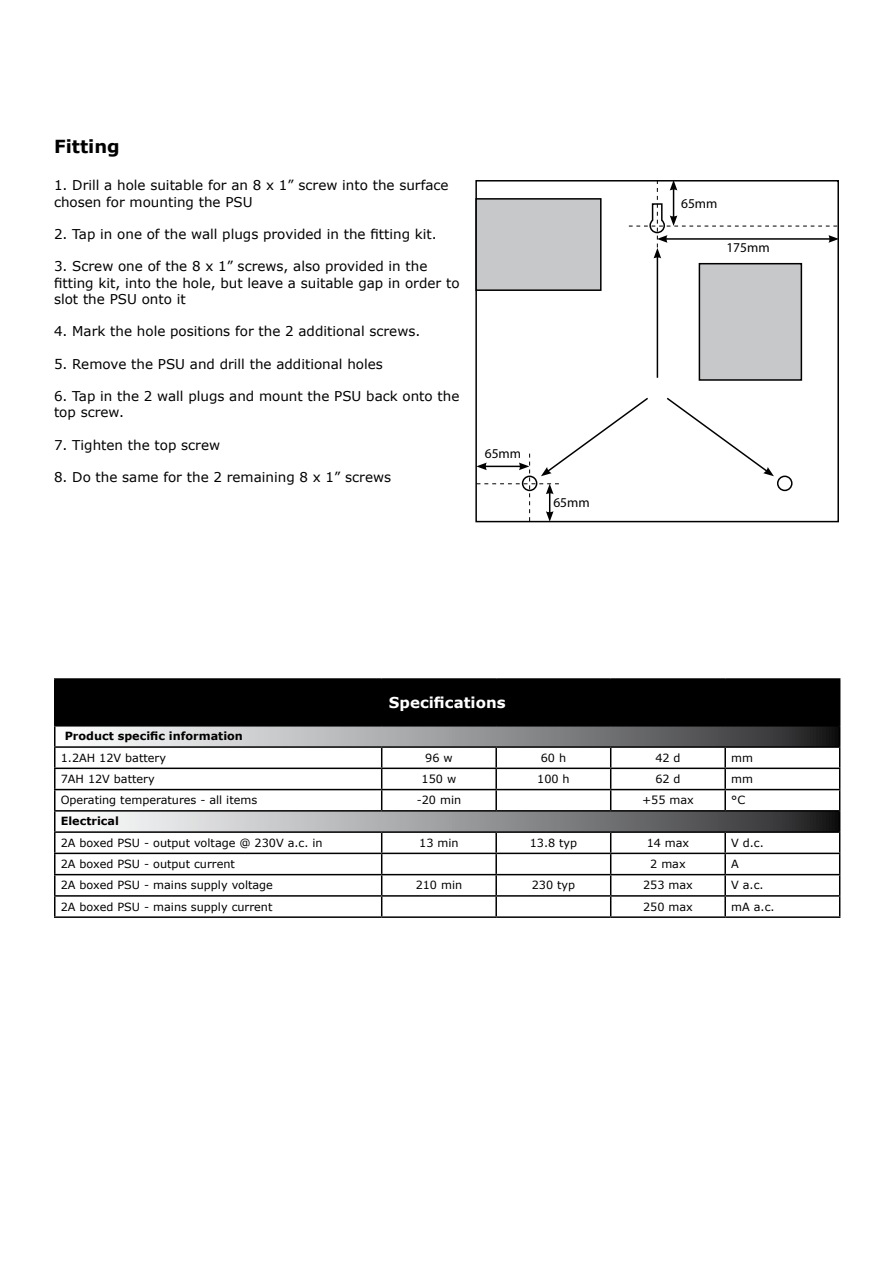
<style>
.page{position:relative;width:893px;height:1263px;background:#fff}
.page>*{position:absolute;margin:0;border:0;box-sizing:border-box;transform-origin:0 0}
.Section_title{font:700 18px "Verdana";color:#000}
.t1{font:700 15px "Verdana";color:#fff}
.Text{font:13.5px/16.2px "Verdana";color:#000}
.t2{font:13.5px "Myriad";color:#000}
.t3{font:11.25px "Verdana";color:#000}
.t4{font:700 11.25px "Verdana";color:#000}
</style>
<div class="page">
<div style="left:777px;top:476px;width:15px;height:15px;border:2px solid #000;border-radius:50%"></div>
<div style="left:476px;top:199px;width:125px;height:91px;background:#c7c8ca"></div>
<div style="left:475px;top:198px;width:127px;height:93px;border:2px solid #000"></div>
<div style="left:699px;top:264px;width:102px;height:116px;background:#c7c8ca"></div>
<div style="left:699px;top:263px;width:103px;height:118px;border:2px solid #000"></div>
<hr style="left:657px;top:256px;width:1px;height:122px;background:#000">
<svg style="left:666px;top:397px;width:108px;height:79px"></svg>
<svg style="left:476px;top:396px;width:174px;height:126px"></svg>
<svg style="left:629px;top:180px;width:210px;height:78px"></svg>
<div style="left:55px;top:679px;width:785px;height:47px;background:#000"></div>
<svg style="left:56px;top:726px;width:783px;height:105px"></svg>
<hr style="left:54px;top:678px;width:328px;height:2px;background:#000">
<hr style="left:54px;top:680px;width:2px;height:45px;background:#000">
<hr style="left:382px;top:678px;width:114px;height:2px;background:#000">
<hr style="left:496px;top:678px;width:115px;height:2px;background:#000">
<hr style="left:611px;top:678px;width:114px;height:2px;background:#000">
<hr style="left:725px;top:678px;width:115px;height:2px;background:#000">
<hr style="left:54px;top:725px;width:328px;height:1px;background:#000">
<hr style="left:54px;top:726px;width:2px;height:20px;background:#000">
<hr style="left:54px;top:746px;width:328px;height:2px;background:#000">
<svg style="left:54px;top:748px;width:2px;height:19px"></svg>
<hr style="left:382px;top:746px;width:114px;height:2px;background:#000">
<hr style="left:496px;top:746px;width:115px;height:2px;background:#000">
<svg style="left:495px;top:748px;width:2px;height:19px"></svg>
<hr style="left:611px;top:746px;width:114px;height:2px;background:#000">
<hr style="left:725px;top:746px;width:115px;height:2px;background:#000">
<svg style="left:724px;top:748px;width:2px;height:19px"></svg>
<hr style="left:54px;top:767px;width:328px;height:2px;background:#000">
<hr style="left:54px;top:769px;width:2px;height:20px;background:#000">
<hr style="left:382px;top:767px;width:114px;height:2px;background:#000">
<hr style="left:496px;top:767px;width:115px;height:2px;background:#000">
<hr style="left:495px;top:769px;width:2px;height:20px;background:#000">
<hr style="left:611px;top:767px;width:114px;height:2px;background:#000">
<hr style="left:725px;top:767px;width:115px;height:2px;background:#000">
<hr style="left:724px;top:769px;width:2px;height:20px;background:#000">
<hr style="left:54px;top:789px;width:328px;height:1px;background:#000">
<hr style="left:54px;top:790px;width:2px;height:20px;background:#000">
<hr style="left:382px;top:789px;width:114px;height:1px;background:#000">
<svg style="left:381px;top:748px;width:1px;height:62px"></svg>
<hr style="left:496px;top:789px;width:115px;height:1px;background:#000">
<hr style="left:495px;top:790px;width:2px;height:20px;background:#000">
<hr style="left:611px;top:789px;width:114px;height:1px;background:#000">
<svg style="left:610px;top:748px;width:1px;height:62px"></svg>
<hr style="left:725px;top:789px;width:115px;height:1px;background:#000">
<hr style="left:724px;top:790px;width:2px;height:20px;background:#000">
<hr style="left:54px;top:810px;width:328px;height:1px;background:#000">
<hr style="left:54px;top:811px;width:2px;height:20px;background:#000">
<hr style="left:382px;top:810px;width:114px;height:1px;background:#000">
<hr style="left:496px;top:810px;width:115px;height:1px;background:#000">
<hr style="left:611px;top:810px;width:114px;height:1px;background:#000">
<hr style="left:725px;top:810px;width:115px;height:1px;background:#000">
<hr style="left:54px;top:831px;width:328px;height:2px;background:#000">
<hr style="left:54px;top:833px;width:2px;height:20px;background:#000">
<hr style="left:382px;top:831px;width:114px;height:2px;background:#000">
<hr style="left:496px;top:831px;width:115px;height:2px;background:#000">
<hr style="left:495px;top:833px;width:2px;height:20px;background:#000">
<hr style="left:611px;top:831px;width:114px;height:2px;background:#000">
<hr style="left:725px;top:831px;width:115px;height:2px;background:#000">
<hr style="left:724px;top:833px;width:2px;height:20px;background:#000">
<hr style="left:54px;top:853px;width:328px;height:1px;background:#000">
<hr style="left:54px;top:854px;width:2px;height:20px;background:#000">
<hr style="left:382px;top:853px;width:114px;height:1px;background:#000">
<hr style="left:496px;top:853px;width:115px;height:1px;background:#000">
<hr style="left:495px;top:854px;width:2px;height:20px;background:#000">
<hr style="left:611px;top:853px;width:114px;height:1px;background:#000">
<hr style="left:725px;top:853px;width:115px;height:1px;background:#000">
<hr style="left:724px;top:854px;width:2px;height:20px;background:#000">
<hr style="left:54px;top:874px;width:328px;height:1px;background:#000">
<hr style="left:54px;top:875px;width:2px;height:20px;background:#000">
<hr style="left:382px;top:874px;width:114px;height:1px;background:#000">
<hr style="left:496px;top:874px;width:115px;height:1px;background:#000">
<hr style="left:495px;top:875px;width:2px;height:20px;background:#000">
<hr style="left:611px;top:874px;width:114px;height:1px;background:#000">
<hr style="left:725px;top:874px;width:115px;height:1px;background:#000">
<hr style="left:724px;top:875px;width:2px;height:20px;background:#000">
<hr style="left:54px;top:895px;width:328px;height:2px;background:#000">
<svg style="left:54px;top:897px;width:2px;height:19px"></svg>
<hr style="left:382px;top:895px;width:114px;height:2px;background:#000">
<svg style="left:381px;top:833px;width:1px;height:83px"></svg>
<hr style="left:496px;top:895px;width:115px;height:2px;background:#000">
<svg style="left:495px;top:897px;width:2px;height:19px"></svg>
<hr style="left:611px;top:895px;width:114px;height:2px;background:#000">
<svg style="left:610px;top:833px;width:1px;height:83px"></svg>
<hr style="left:725px;top:895px;width:115px;height:2px;background:#000">
<svg style="left:724px;top:897px;width:2px;height:19px"></svg>
<svg style="left:839px;top:726px;width:1px;height:190px"></svg>
<hr style="left:54px;top:916px;width:328px;height:2px;background:#000">
<hr style="left:382px;top:916px;width:114px;height:2px;background:#000">
<hr style="left:496px;top:916px;width:115px;height:2px;background:#000">
<hr style="left:611px;top:916px;width:114px;height:2px;background:#000">
<hr style="left:725px;top:916px;width:115px;height:2px;background:#000">
<p class="Section_title" style="left:54px;top:135px;width:67px">Fitting</p>
<p class="Text" style="left:54px;top:177px;width:396px">1. Drill a hole suitable for an 8 x 1” screw into the surface chosen for mounting the PSU</p>
<p class="Text" style="left:54px;top:225px;width:384px">2. Tap in one of the wall plugs provided in the fitting kit.</p>
<p class="Text" style="left:54px;top:258px;width:407px">3. Screw one of the 8 x 1” screws, also provided in the fitting kit, into the hole, but leave a suitable gap in order to slot the PSU onto it</p>
<p class="Text" style="left:54px;top:323px;width:368px">4. Mark the hole positions for the 2 additional screws.</p>
<p class="Text" style="left:54px;top:355px;width:330px">5. Remove the PSU and drill the additional holes</p>
<p class="Text" style="left:54px;top:387px;width:407px">6. Tap in the 2 wall plugs and mount the PSU back onto the top screw.</p>
<p class="Text" style="left:54px;top:436px;width:168px">7. Tighten the top screw</p>
<p class="Text" style="left:54px;top:468px;width:339px">8. Do the same for the 2 remaining 8 x 1” screws</p>
<p class="t2" style="left:485px;top:447px;width:38px">65mm</p>
<p class="t2" style="left:553px;top:496px;width:38px">65mm</p>
<p class="t1" style="left:389px;top:693px;width:118px">Specifications</p>
<p class="t2" style="left:681px;top:197px;width:38px">65mm</p>
<p class="t2" style="left:726px;top:241px;width:45px">175mm</p>
<p class="t4" style="left:65px;top:729px;width:180px">Product specific information</p>
<p class="t3" style="left:61px;top:750px;width:107px">1.2AH 12V battery</p>
<p class="t3" style="left:425px;top:750px;width:29px">96 w</p>
<p class="t3" style="left:541px;top:750px;width:27px">60 h</p>
<p class="t3" style="left:655px;top:750px;width:27px">42 d</p>
<p class="t3" style="left:731px;top:750px;width:23px">mm</p>
<p class="t3" style="left:61px;top:772px;width:96px">7AH 12V battery</p>
<p class="t3" style="left:422px;top:772px;width:36px">150 w</p>
<p class="t3" style="left:537px;top:772px;width:34px">100 h</p>
<p class="t3" style="left:655px;top:772px;width:27px">62 d</p>
<p class="t3" style="left:731px;top:772px;width:23px">mm</p>
<p class="t3" style="left:61px;top:793px;width:198px">Operating temperatures - all items</p>
<p class="t3" style="left:417px;top:793px;width:46px">-20 min</p>
<p class="t3" style="left:642px;top:793px;width:53px">+55 max</p>
<p class="t3" style="left:731px;top:793px;width:15px">°C</p>
<p class="t4" style="left:61px;top:814px;width:60px">Electrical</p>
<p class="t3" style="left:61px;top:835px;width:263px">2A boxed PSU - output voltage @ 230V a.c. in</p>
<p class="t3" style="left:419px;top:835px;width:41px">13 min</p>
<p class="t3" style="left:530px;top:835px;width:49px">13.8 typ</p>
<p class="t3" style="left:647px;top:835px;width:44px">14 max</p>
<p class="t3" style="left:731px;top:835px;width:34px">V d.c.</p>
<p class="t3" style="left:61px;top:857px;width:176px">2A boxed PSU - output current</p>
<p class="t3" style="left:650px;top:857px;width:37px">2 max</p>
<p class="t3" style="left:731px;top:857px;width:9px">A</p>
<p class="t3" style="left:61px;top:878px;width:214px">2A boxed PSU - mains supply voltage</p>
<p class="t3" style="left:416px;top:878px;width:48px">210 min</p>
<p class="t3" style="left:532px;top:878px;width:45px">230 typ</p>
<p class="t3" style="left:643px;top:878px;width:51px">253 max</p>
<p class="t3" style="left:731px;top:878px;width:34px">V a.c.</p>
<p class="t3" style="left:61px;top:899px;width:213px">2A boxed PSU - mains supply current</p>
<p class="t3" style="left:643px;top:899px;width:51px">250 max</p>
<p class="t3" style="left:731px;top:899px;width:45px">mA a.c.</p>
</div>
